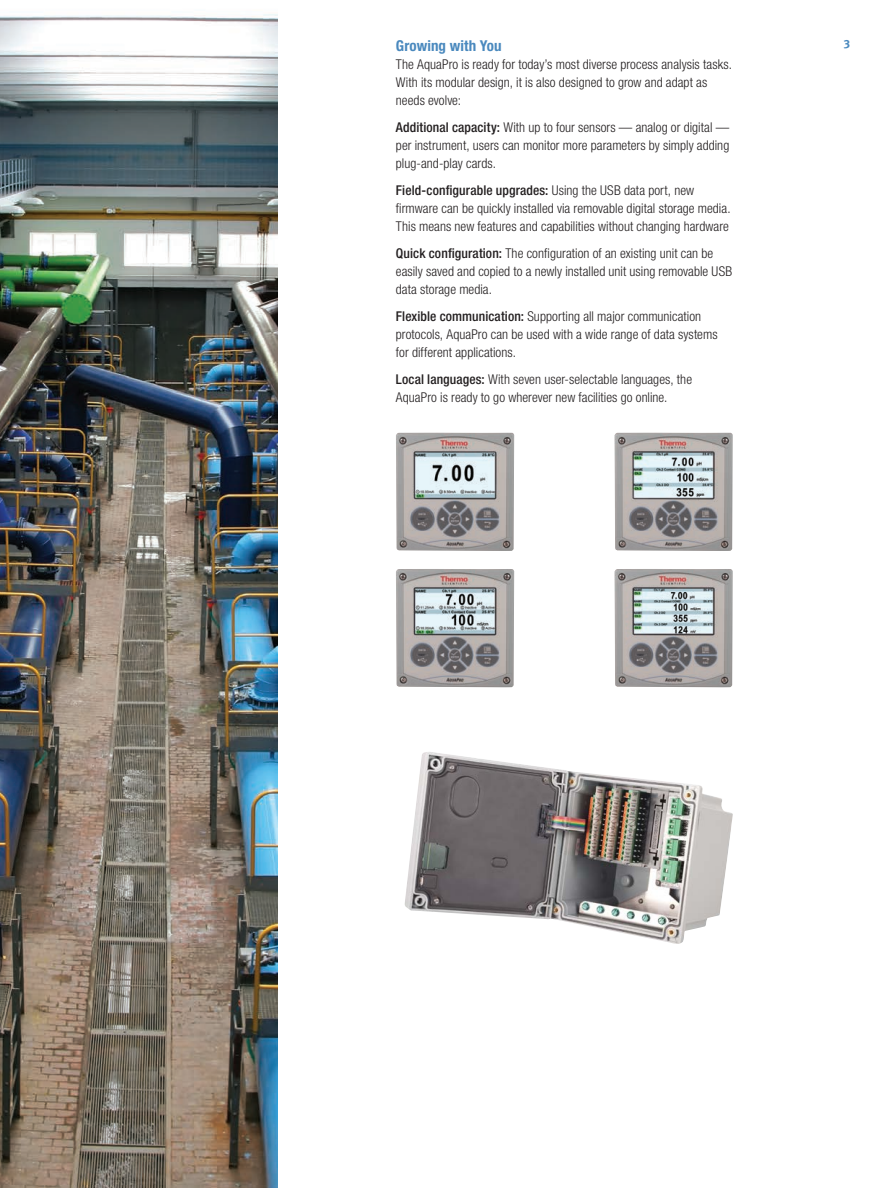
<style>
.page{position:relative;width:891px;height:1188px;background:#fff}
.page>*{position:absolute;margin:0;border:0;box-sizing:border-box;transform-origin:0 0}
.Headline_level_1{font:700 condensed 15px "Helvetica Neue LT Std";letter-spacing:.005em;color:#4a89be}
.Headline_level_3{font:300 condensed 13.5px/18px "Helvetica Neue LT Std";letter-spacing:.005em;color:#231f20}
.Body_copy{font:300 condensed 13.5px/18px "Helvetica Neue LT Std";letter-spacing:.005em;color:#231f20}
.Page_Numbers{font:700 12px "Meta Offc";color:#4a89be}
.s1{font-weight:500}
</style>
<div class="page">
<img style="left:396px;top:433px;width:118px;height:118px">
<img style="left:396px;top:569px;width:118px;height:118px">
<img style="left:614px;top:433px;width:119px;height:118px">
<img style="left:614px;top:569px;width:119px;height:118px">
<img style="left:405px;top:752px;width:328px;height:192px">
<img style="left:0;top:14px;width:277px;height:1174px">
<p class="Headline_level_1" style="left:396px;top:37px;width:107px">Growing with You</p>
<p class="Page_Numbers" style="left:844px;top:37px;width:8px">3</p>
<p class="Body_copy" style="left:396px;top:55px;width:338px">The AquaPro is ready for today’s most diverse process analysis tasks.<br>With its modular design, it is also designed to grow and adapt as needs evolve:</p>
<p class="Headline_level_3" style="left:396px;top:118px;width:335px;text-align:justify"><span class="s1">Additional capacity:</span> With up to four sensors — analog or digital — per instrument, users can monitor more parameters by simply adding plug-and-play cards.</p>
<p class="Headline_level_3" style="left:396px;top:181px;width:336px"><span class="s1">Field-configurable upgrades:</span> Using the USB data port, new firmware can be quickly installed via removable digital storage media.<br>This means new features and capabilities without changing hardware</p>
<p class="Headline_level_3" style="left:396px;top:244px;width:338px"><span class="s1">Quick configuration:</span> The configuration of an existing unit can be easily saved and copied to a newly installed unit using removable USB data storage media.</p>
<p class="Headline_level_3" style="left:396px;top:307px;width:323px"><span class="s1">Flexible communication:</span> Supporting all major communication protocols, AquaPro can be used with a wide range of data systems for different applications.</p>
<p class="Headline_level_3" style="left:396px;top:370px;width:298px"><span class="s1">Local languages:</span> With seven user-selectable languages, the<br>AquaPro is ready to go wherever new facilities go online.</p>
</div>
